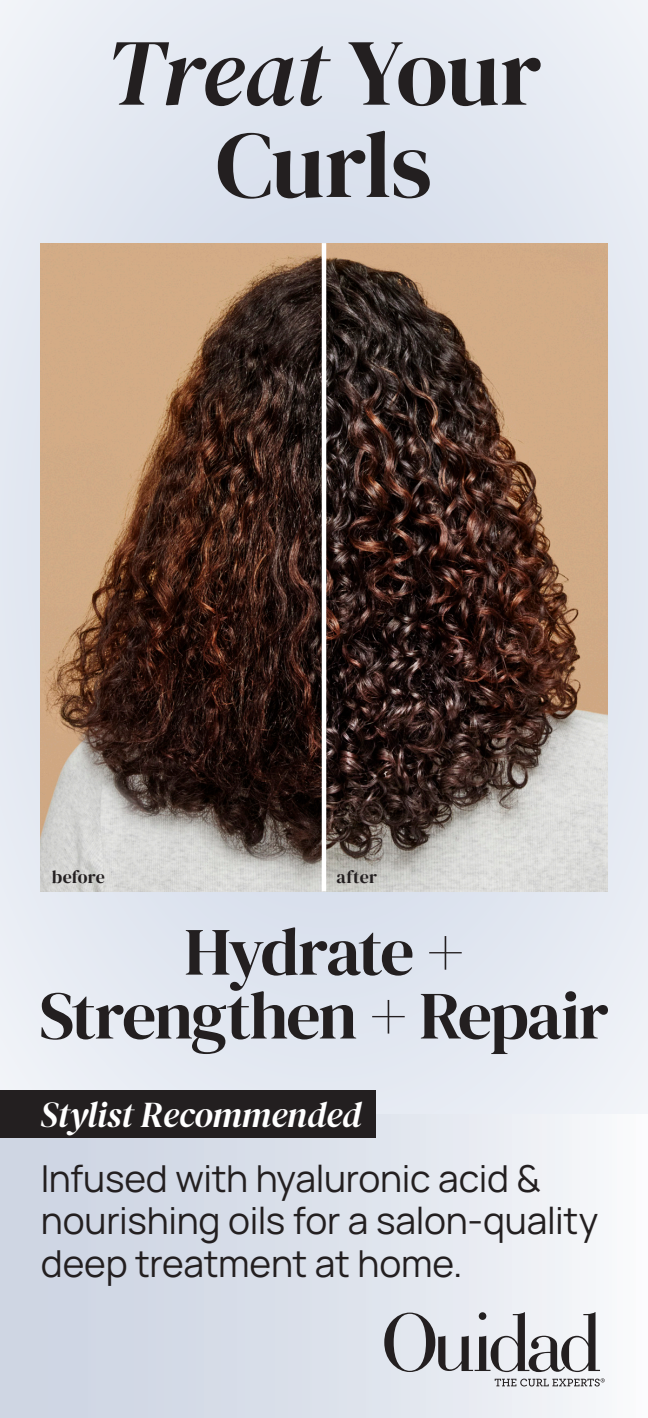
<style>
.page{position:relative;width:648px;height:1418px;background:#fff}
.page>*{position:absolute;margin:0;border:0;box-sizing:border-box;transform-origin:0 0}
.t1{font:94.5px/92.2px "DM Serif Display";letter-spacing:-.015em;color:#231f20;text-align:center}
.t2{font:67.5px/63.9px "DM Serif Display";letter-spacing:-.03em;color:#231f20;text-align:center}
.t3{font:200 37.12px/42.8px "Manrope";letter-spacing:-.005em;color:#231f20}
.t4{font:italic 36px "DM Serif Display";letter-spacing:-.01em;color:#fff}
.t5{font:18px "DM Serif Display";letter-spacing:.01em;color:#231f20}
.s1{font-style:italic}
</style>
<div class="page">
<div style="left:0;top:0;width:648px;height:1113px;background:#e3e8f2"></div>
<div style="left:0;top:1114px;width:648px;height:304px;background:linear-gradient(to right,#c8d0e0,#f5f7f9)"></div>
<svg style="left:384px;top:1311px;width:216px;height:61px"></svg>
<svg style="left:495px;top:1378px;width:110px;height:8px"></svg>
<div style="left:0;top:1090px;width:376px;height:48px;background:#231f20"></div>
<img style="left:40px;top:243px;width:282px;height:648px">
<img style="left:326px;top:243px;width:282px;height:648px">
<hr style="left:322px;top:243px;width:4px;height:648px;background:#fff">
<p class="t1" style="left:106px;top:28px;width:437px"><span class="s1">Treat</span> Your<br>Curls</p>
<p class="t5" style="left:52px;top:866px;width:55px">before</p>
<p class="t5" style="left:337px;top:866px;width:42px">after</p>
<p class="t2" style="left:39px;top:920px;width:571px">Hydrate +<br>Strengthen + Repair</p>
<p class="t4" style="left:40px;top:1094px;width:323px">Stylist Recommended</p>
<p class="t3" style="left:41px;top:1155px;width:559px">Infused with hyaluronic acid &amp; nourishing oils for a salon-quality deep treatment at home.</p>
</div>
